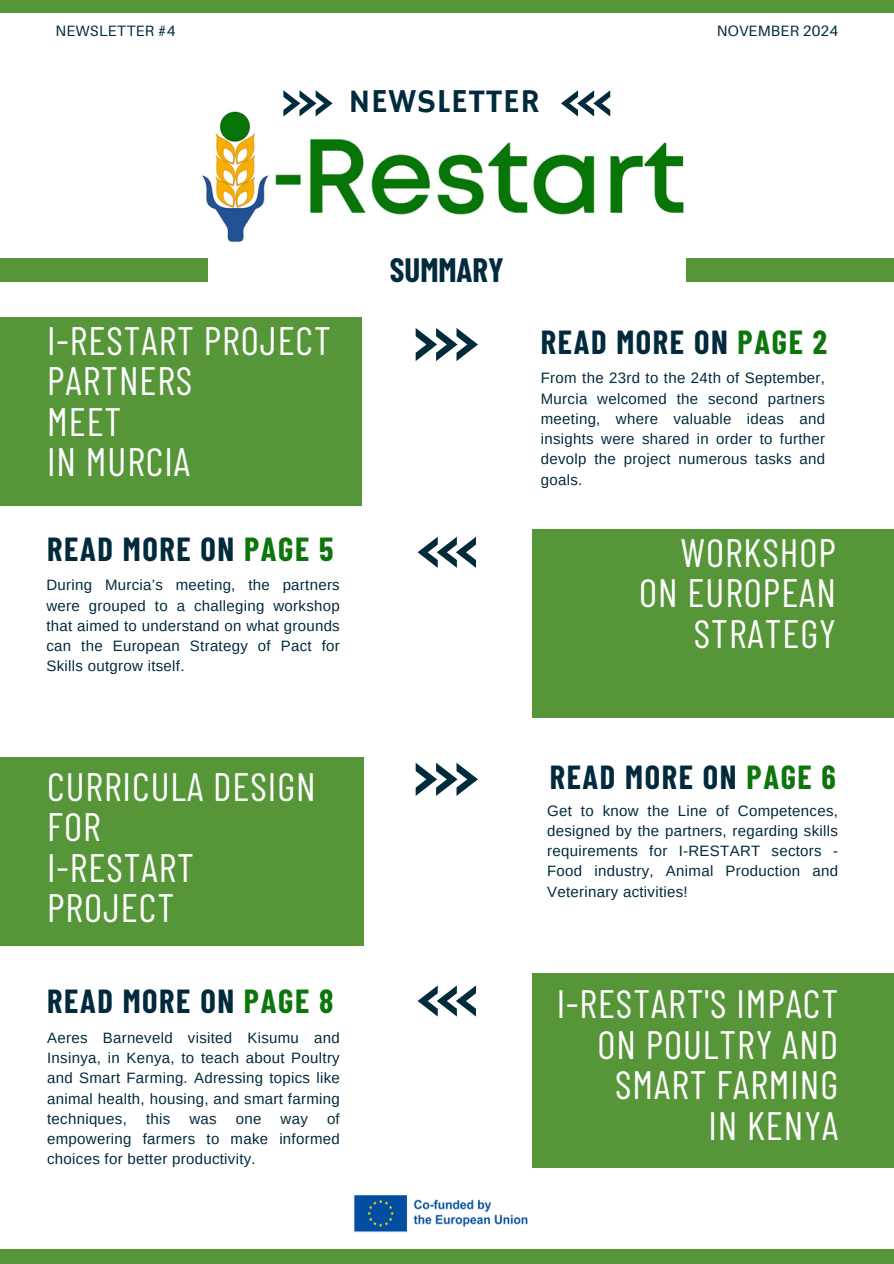
<style>
.page{position:relative;width:894px;height:1264px;background:#fff}
.page>*{position:absolute;margin:0;border:0;box-sizing:border-box;transform-origin:0 0}
.t1{font:39.6px/40.5px "Barlow Condensed";letter-spacing:.025em;color:#fff;text-align:right}
.t2{font:33.3px "Hammersmith One";letter-spacing:.02em;color:#022a3d}
.t3{font:700 33px "Barlow Condensed";color:#022a3d}
.t4{font:700 32.55px "Barlow Condensed";letter-spacing:.05em;color:#022a3d}
.t5{font:15px/20.2px "Arimo";letter-spacing:.02em;color:#022a3d;text-align:justify}
.t6{font:15px "Aileron";letter-spacing:.015em;color:#022a3d}
.s1{color:#0c750b}
</style>
<div class="page">
<div style="left:0;top:1249px;width:893px;height:14px;background:#569639"></div>
<img style="left:353px;top:1195px;width:175px;height:38px">
<div style="left:0;top:0;width:893px;height:12px;background:#569639"></div>
<img style="left:202px;top:103px;width:482px;height:140px">
<div style="left:0;top:258px;width:207px;height:23px;background:#569639"></div>
<div style="left:686px;top:258px;width:207px;height:23px;background:#569639"></div>
<svg style="left:283px;top:90px;width:49px;height:26px"></svg>
<svg style="left:561px;top:90px;width:49px;height:26px"></svg>
<div style="left:532px;top:529px;width:361px;height:189px;background:#569639"></div>
<svg style="left:415px;top:762px;width:63px;height:34px"></svg>
<div style="left:0;top:317px;width:361px;height:189px;background:#569639"></div>
<svg style="left:415px;top:328px;width:63px;height:33px"></svg>
<svg style="left:417px;top:536px;width:59px;height:32px"></svg>
<div style="left:0;top:757px;width:363px;height:188px;background:#569639"></div>
<div style="left:532px;top:973px;width:361px;height:194px;background:#569639"></div>
<svg style="left:417px;top:985px;width:59px;height:31px"></svg>
<h3 class="t6" style="left:55px;top:21px;width:122px">NEWSLETTER #4</h3>
<p class="t2" style="left:348px;top:81px;width:193px">NEWSLETTER</p>
<h4 class="t6" style="left:716px;top:21px;width:123px">NOVEMBER 2024</h4>
<h1 class="t1" style="left:47px;top:318px;width:285px;text-align:left">I-RESTART PROJECT<br>PARTNERS<br>MEET<br>IN MURCIA</h1>
<h2 class="t4" style="left:47px;top:528px;width:287px">READ MORE ON <span class="s1">PAGE 5</span></h2>
<p class="t5" style="left:46px;top:575px;width:295px">During Murcia’s meeting, the partners were grouped to a challeging workshop that aimed to understand on what grounds can the European Strategy of Pact for Skills outgrow itself.</p>
<p class="t1" style="left:47px;top:764px;width:270px;text-align:left">CURRICULA DESIGN<br>FOR<br>I-RESTART<br>PROJECT</p>
<h2 class="t4" style="left:47px;top:980px;width:288px">READ MORE ON <span class="s1">PAGE 8</span></h2>
<p class="t5" style="left:47px;top:1027px;width:294px">Aeres Barneveld visited Kisumu and Insinya, in Kenya, to teach about Poultry and Smart Farming. Adressing topics like animal health, housing, and smart farming techniques,</p>
<p class="t5" style="left:146px;top:1108px;width:26px">this</p>
<p class="t5" style="left:189px;top:1108px;width:29px">was</p>
<p class="t5" style="left:236px;top:1108px;width:27px">one</p>
<p class="t5" style="left:280px;top:1108px;width:29px">way</p>
<p class="t5" style="left:47px;top:1108px;width:294px;text-indent:280px">of empowering farmers to make informed choices for better productivity.</p>
<h4 class="t3" style="left:390px;top:249px;width:115px">SUMMARY</h4>
<p class="t4" style="left:540px;top:321px;width:287px">READ MORE ON <span class="s1">PAGE 2</span></p>
<h2 class="t5" style="left:540px;top:368px;width:286px">From the 23rd to the 24th of September, Murcia welcomed the second partners meeting, where valuable ideas and insights were shared in order to further devolp the project numerous tasks and goals.</h2>
<p class="t1" style="left:639px;top:530px;width:198px">WORKSHOP<br>ON EUROPEAN<br>STRATEGY</p>
<h1 class="t4" style="left:549px;top:756px;width:288px">READ MORE ON <span class="s1">PAGE 6</span></h1>
<h1 class="t5" style="left:547px;top:800px;width:292px">Get to know the Line of Competences, designed by the partners, regarding skills requirements for I-RESTART sectors - Food industry, Animal Production and Veterinary activities!</h1>
<p class="t1" style="left:556px;top:982px;width:283px">I-RESTART'S IMPACT<br>ON POULTRY AND<br>SMART FARMING<br>IN KENYA</p>
</div>
